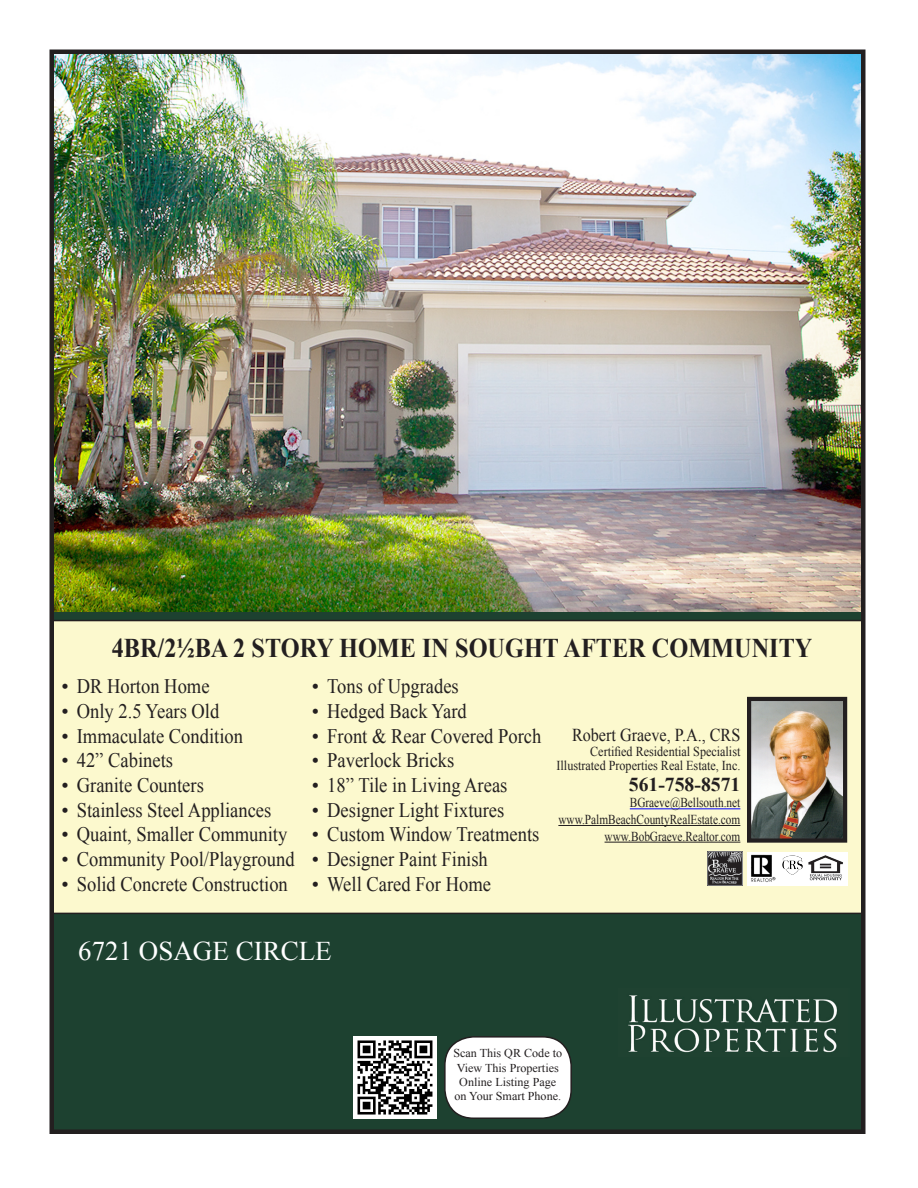
<style>
.page{position:relative;width:918px;height:1188px;background:#1d4130}
.page>*{position:absolute;margin:0;border:0;box-sizing:border-box;transform-origin:0 0}
.t1{font:700 27px "Times New Roman";color:#231f20;scale:.9 1}
.t2{font:27px "Times New Roman";color:#fff}
.t3{font:20.55px "Times New Roman";color:#231f20}
.t4{font:700 19.65px "Times New Roman";color:#231f20}
.t5{font:18.15px "Times New Roman";color:#231f20;scale:.89 1}
.t6{font:13.65px "Times New Roman";color:#231f20;scale:.83 1}
.t7{font:13.65px "Times New Roman";color:#231f20;scale:.89 1}
.t8{font:12px/14.4px "Times New Roman";color:#231f20;text-align:center}
</style>
<div class="page">
<img style="left:55px;top:55px;width:806px;height:557px">
<div style="left:0;top:621px;width:918px;height:293px;background:#fcf9ce"></div>
<div style="left:0;top:0;width:52px;height:1188px;background:#fff"></div>
<div style="left:0;top:0;width:918px;height:52px;background:#fff"></div>
<div style="left:0;top:1134px;width:918px;height:54px;background:#fff"></div>
<img style="left:628px;top:995px;width:209px;height:58px">
<hr style="left:630px;top:809px;width:110px;height:1px;background:#00f">
<hr style="left:558px;top:825px;width:182px;height:1px;background:#231f20">
<hr style="left:605px;top:842px;width:135px;height:1px;background:#231f20">
<img style="left:752px;top:702px;width:90px;height:136px">
<div style="left:747px;top:697px;width:100px;height:146px;border:4px solid #231f20"></div>
<div style="left:747px;top:852px;width:101px;height:34px;background:#fff"></div>
<img style="left:751px;top:855px;width:25px;height:27px">
<img style="left:782px;top:855px;width:20px;height:14px">
<img style="left:808px;top:855px;width:35px;height:25px">
<img style="left:708px;top:852px;width:34px;height:34px">
<hr style="left:53px;top:620px;width:810px;height:1px;background:#231f20">
<hr style="left:52px;top:913px;width:810px;height:1px;background:#231f20">
<img style="left:353px;top:1036px;width:83px;height:83px">
<div style="left:445px;top:1037px;width:126px;height:81px;background:#fff;border-radius:29px"></div>
<div style="left:444px;top:1036px;width:128px;height:83px;border:2px solid #231f20;border-radius:29px"></div>
<div style="left:864px;top:0;width:54px;height:1188px;background:#fff"></div>
<div style="left:50px;top:50px;width:816px;height:1084px;border:4px solid #231f20"></div>
<p class="t1" style="left:112px;top:629px;width:780px">4BR/2½BA 2 STORY HOME IN SOUGHT AFTER COMMUNITY</p>
<p class="t3" style="left:61px;top:672px;width:150px">• DR Horton Home</p>
<p class="t3" style="left:61px;top:697px;width:160px">• Only 2.5 Years Old</p>
<p class="t3" style="left:61px;top:722px;width:183px">• Immaculate Condition</p>
<p class="t3" style="left:61px;top:747px;width:113px">• 42” Cabinets</p>
<p class="t3" style="left:61px;top:771px;width:144px">• Granite Counters</p>
<p class="t3" style="left:61px;top:796px;width:212px">• Stainless Steel Appliances</p>
<p class="t3" style="left:61px;top:821px;width:228px">• Quaint, Smaller Community</p>
<p class="t3" style="left:61px;top:845px;width:235px">• Community Pool/Playground</p>
<p class="t3" style="left:61px;top:870px;width:228px">• Solid Concrete Construction</p>
<p class="t3" style="left:312px;top:672px;width:148px">• Tons of Upgrades</p>
<p class="t3" style="left:312px;top:697px;width:156px">• Hedged Back Yard</p>
<p class="t3" style="left:312px;top:722px;width:231px">• Front &amp; Rear Covered Porch</p>
<p class="t3" style="left:312px;top:747px;width:144px">• Paverlock Bricks</p>
<p class="t3" style="left:312px;top:771px;width:197px">• 18” Tile in Living Areas</p>
<p class="t3" style="left:312px;top:796px;width:194px">• Designer Light Fixtures</p>
<p class="t3" style="left:312px;top:821px;width:229px">• Custom Window Treatments</p>
<p class="t3" style="left:312px;top:845px;width:178px">• Designer Paint Finish</p>
<p class="t3" style="left:312px;top:870px;width:181px">• Well Cared For Home</p>
<p class="t5" style="left:572px;top:722px;width:189px">Robert Graeve, P.A., CRS</p>
<p class="t7" style="left:590px;top:742px;width:170px">Certified Residential Specialist</p>
<p class="t7" style="left:557px;top:756px;width:208px">Illustrated Properties Real Estate, Inc.</p>
<p class="t4" style="left:629px;top:771px;width:113px">561-758-8571</p>
<p class="t6" style="left:630px;top:794px;width:135px">BGraeve@Bellsouth.net</p>
<p class="t6" style="left:558px;top:810px;width:221px">www.PalmBeachCountyRealEstate.com</p>
<p class="t6" style="left:605px;top:827px;width:165px">www.BobGraeve.Realtor.com</p>
<p class="t2" style="left:78px;top:933px;width:203px">6721 Osage Circl</p>
<p class="t2" style="left:315px;top:933px;width:18px">e</p>
<p class="t8" style="left:453px;top:1046px;width:110px">Scan This QR Code to<br>View This Properties<br>Online Listing Page on Your Smart Phone.</p>
</div>
